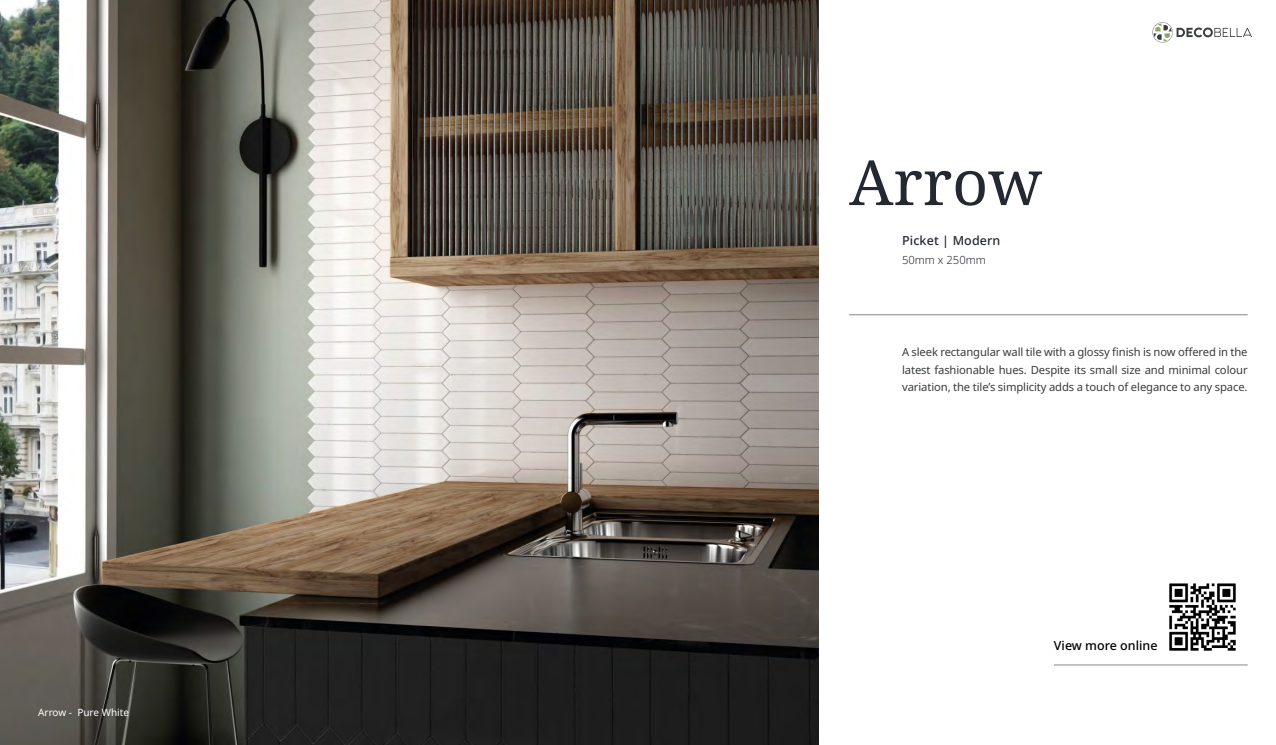
<style>
.page{position:relative;width:1276px;height:745px;background:#fff}
.page>*{position:absolute;margin:0;border:0;box-sizing:border-box;transform-origin:0 0}
.t1{font:62.5px "Noto Serif";color:#242831}
.t2{font:500 12.5px "Noto Sans";color:#000}
.t3{font:500 12.5px "Noto Sans";letter-spacing:.01em;color:#242831}
.Paragraph_descriptio{font:11.25px/17.5px "Noto Sans";letter-spacing:-.01em;color:#3a3d3d;text-align:justify}
.t4{font:300 11.25px "Noto Sans";color:#242831}
.Paragraph_image_labe{font:10px "Noto Sans";color:#fff}
</style>
<div class="page">
<hr style="left:849px;top:314px;width:398px;height:1px;background:#878585">
<img style="left:0;top:0;width:819px;height:744px">
<svg style="left:1152px;top:22px;width:100px;height:21px"></svg>
<hr style="left:1054px;top:664px;width:193px;height:1px;background:#878585">
<img style="left:1169px;top:583px;width:67px;height:68px">
<p class="Paragraph_image_labe" style="left:38px;top:705px;width:92px">Arrow - Pure White</p>
<h1 class="t1" style="left:849px;top:139px;width:194px">Arrow</h1>
<h2 class="t3" style="left:902px;top:232px;width:100px">Picket | Modern</h2>
<h3 class="t4" style="left:902px;top:252px;width:85px">50mm x 250mm</h3>
<p class="Paragraph_descriptio" style="left:902px;top:343px;width:347px">A sleek rectangular wall tile with a glossy finish is now offered in the latest fashionable hues. Despite its small size and minimal colour variation, the tile’s simplicity adds a touch of elegance to any space.</p>
<p class="t2" style="left:1054px;top:636px;width:105px">View more online</p>
</div>
